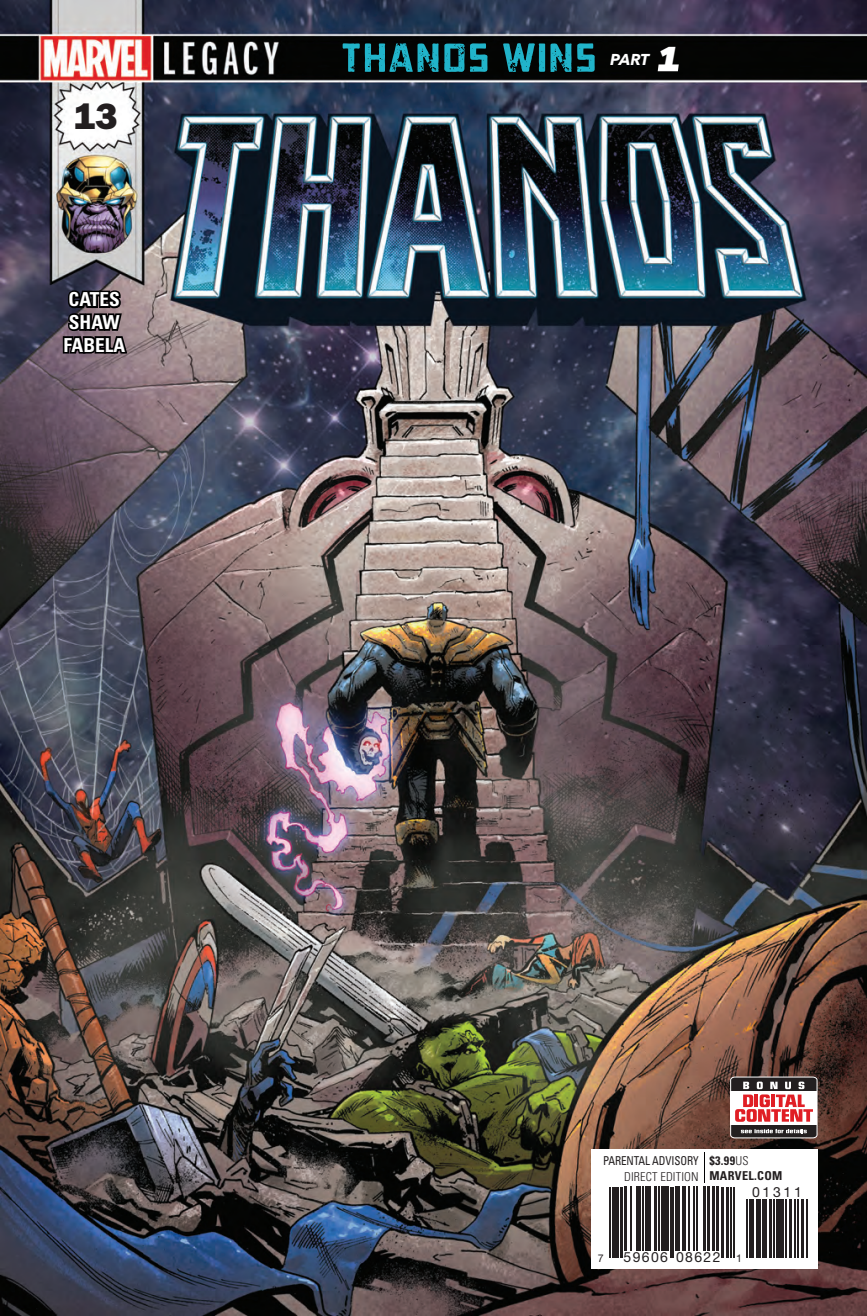
<style>
.page{position:relative;width:867px;height:1316px;background:#fff}
.page>*{position:absolute;margin:0;border:0;box-sizing:border-box;transform-origin:0 0}
.t1{font:36.75px "ITC Franklin Gothic Std Hvy";color:#231f20}
.t2{font:700 condensed 19.25px/22.8px "Univers LT Std";color:#fff}
.t3{font:italic 700 15.75px "Avenir Next";color:#fff}
.t4{font:14px "Helvetica Neue";letter-spacing:.1em;color:#231f20}
.t5{font:700 condensed 12.25px/15.8px "Univers LT Std";letter-spacing:.025em;color:#231f20}
.t6{font:condensed 12.25px "Univers LT Std";letter-spacing:-.01em;color:#231f20;scale:.9 1}
.t7{font:300 condensed 12.25px "Univers LT Std";letter-spacing:.01em;color:#231f20}
.t8{font:10.67px "Helvetica Neue";color:#231f20}
.s1{font-weight:800;font-size:31.5px}
.s2{font-weight:300}
.s3{font-size:10.67px}
</style>
<div class="page">
<img style="left:0;top:0;width:866px;height:1315px">
<svg style="left:657px;top:64px;width:21px;height:7px"></svg>
<svg style="left:342px;top:43px;width:253px;height:29px;background:#115761"></svg>
<svg style="left:61px;top:263px;width:68px;height:102px;background:#463e46"></svg>
<div style="left:590px;top:1148px;width:227px;height:120px;background:#fff"></div>
<hr style="left:609px;top:1186px;width:2px;height:71px;background:#231f20">
<hr style="left:612px;top:1186px;width:1px;height:71px;background:#231f20">
<div style="left:614px;top:1186px;width:5px;height:71px;background:#231f20"></div>
<hr style="left:620px;top:1186px;width:2px;height:71px;background:#231f20">
<hr style="left:624px;top:1186px;width:2px;height:64px;background:#231f20">
<hr style="left:630px;top:1186px;width:2px;height:64px;background:#231f20">
<hr style="left:635px;top:1186px;width:2px;height:64px;background:#231f20">
<hr style="left:638px;top:1186px;width:3px;height:64px;background:#231f20">
<hr style="left:642px;top:1186px;width:1px;height:64px;background:#231f20">
<div style="left:645px;top:1186px;width:5px;height:64px;background:#231f20"></div>
<hr style="left:654px;top:1186px;width:3px;height:64px;background:#231f20">
<hr style="left:658px;top:1186px;width:1px;height:64px;background:#231f20">
<hr style="left:660px;top:1186px;width:2px;height:64px;background:#231f20">
<div style="left:663px;top:1186px;width:5px;height:64px;background:#231f20"></div>
<hr style="left:669px;top:1186px;width:2px;height:71px;background:#231f20">
<hr style="left:672px;top:1186px;width:2px;height:71px;background:#231f20">
<hr style="left:675px;top:1186px;width:4px;height:64px;background:#231f20">
<hr style="left:681px;top:1186px;width:2px;height:64px;background:#231f20">
<hr style="left:684px;top:1186px;width:1px;height:64px;background:#231f20">
<hr style="left:688px;top:1186px;width:1px;height:64px;background:#231f20">
<hr style="left:693px;top:1186px;width:1px;height:64px;background:#231f20">
<hr style="left:696px;top:1186px;width:1px;height:64px;background:#231f20">
<hr style="left:702px;top:1186px;width:3px;height:64px;background:#231f20">
<hr style="left:706px;top:1186px;width:3px;height:64px;background:#231f20">
<hr style="left:711px;top:1186px;width:3px;height:64px;background:#231f20">
<hr style="left:715px;top:1186px;width:3px;height:64px;background:#231f20">
<hr style="left:720px;top:1186px;width:3px;height:71px;background:#231f20">
<hr style="left:726px;top:1186px;width:3px;height:71px;background:#231f20">
<hr style="left:730px;top:1186px;width:1px;height:71px;background:#231f20">
<hr style="left:732px;top:1186px;width:2px;height:71px;background:#231f20">
<hr style="left:745px;top:1198px;width:2px;height:59px;background:#231f20">
<hr style="left:748px;top:1198px;width:3px;height:59px;background:#231f20">
<hr style="left:752px;top:1198px;width:1px;height:59px;background:#231f20">
<hr style="left:756px;top:1198px;width:4px;height:59px;background:#231f20">
<hr style="left:761px;top:1198px;width:2px;height:59px;background:#231f20">
<hr style="left:764px;top:1198px;width:3px;height:59px;background:#231f20">
<hr style="left:769px;top:1198px;width:3px;height:59px;background:#231f20">
<hr style="left:773px;top:1198px;width:1px;height:59px;background:#231f20">
<div style="left:775px;top:1198px;width:6px;height:59px;background:#231f20"></div>
<hr style="left:782px;top:1198px;width:2px;height:59px;background:#231f20">
<hr style="left:785px;top:1198px;width:1px;height:59px;background:#231f20">
<hr style="left:789px;top:1198px;width:2px;height:59px;background:#231f20">
<hr style="left:794px;top:1198px;width:1px;height:59px;background:#231f20">
<hr style="left:796px;top:1198px;width:2px;height:59px;background:#231f20">
<hr style="left:800px;top:1198px;width:3px;height:59px;background:#231f20">
<hr style="left:806px;top:1198px;width:1px;height:59px;background:#231f20">
<hr style="left:703px;top:1152px;width:1px;height:30px;background:#000001">
<svg style="left:729px;top:1075px;width:88px;height:63px"></svg>
<h1 class="t1" style="left:74px;top:94px;width:45px">13</h1>
<h2 class="t2" style="left:63px;top:288px;width:63px">CATES<br>SHAW<br>FABELA</h2>
<p class="t3" style="left:610px;top:46px;width:70px">PART <span class="s1">1</span></p>
<p class="t6" style="left:603px;top:1152px;width:108px">PARENTAL ADVISORY</p>
<p class="t7" style="left:624px;top:1168px;width:76px">DIRECT EDITION</p>
<p class="t5" style="left:709px;top:1151px;width:74px">$3.99<span class="s2">US<br></span>MARVEL.COM</p>
<p class="t4" style="left:751px;top:1181px;width:51px">01311</p>
<p class="t8" style="left:597px;top:1250px;width:7px">7</p>
<p class="t4" style="left:623px;top:1246px;width:120px">59606 08622 <span class="s3">1</span></p>
</div>
